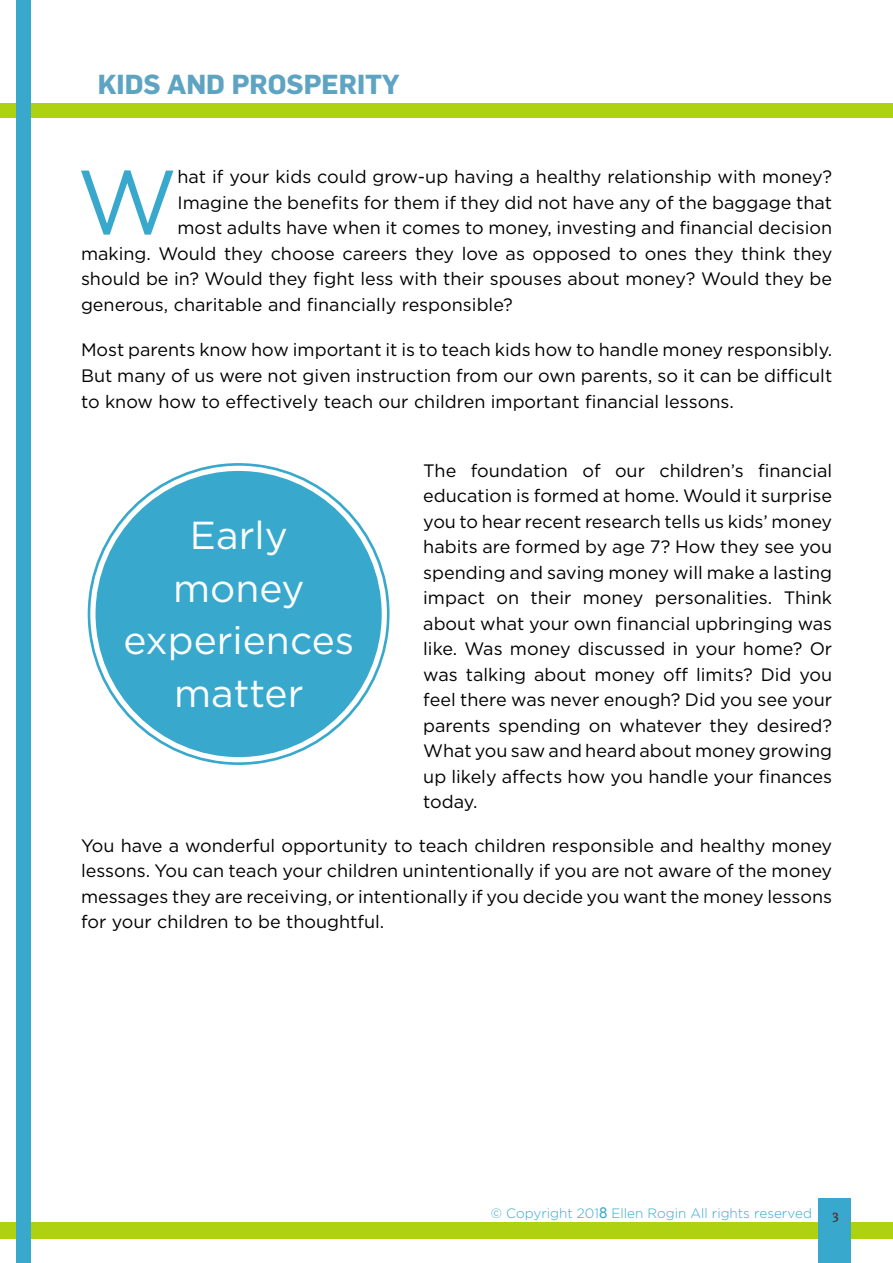
<style>
.page{position:relative;width:893px;height:1263px;background:#fff}
.page>*{position:absolute;margin:0;border:0;box-sizing:border-box;transform-origin:0 0}
.t1{font:90.9px "Gotham";color:#38a8cd}
.t2{font:39px/52.5px "Gotham";color:#fbfdff;text-align:center}
.t3{font:700 27px "Flama";color:#5ea4c2}
.t4{font:18px/25.5px "Gotham";color:#000;text-align:justify}
.t5{font:300 13.5px "Gotham";color:#38a8cd}
.t6{font:13.5px "Absara TF";color:#5b1c22}
.s1{font-family:"Arial";font-weight:400;font-size:15px}
</style>
<div class="page">
<div style="left:0;top:1222px;width:893px;height:17px;background:#aed211"></div>
<div style="left:0;top:103px;width:893px;height:14px;background:#aed211"></div>
<div style="left:818px;top:1198px;width:33px;height:65px;background:#38a8cd"></div>
<div style="left:16px;top:0;width:14px;height:1263px;background:#38a8cd"></div>
<div style="left:88px;top:463px;width:302px;height:302px;background:#38a8cd;border-radius:50%"></div>
<h3 class="t3" style="left:98px;top:68px;width:303px">KIDS AND PROSPERITY</h3>
<h1 class="t1" style="left:77px;top:144px;width:102px">W</h1>
<p class="t4" style="left:177px;top:164px;width:656px">hat if your kids could grow-up having a healthy relationship with money?</p>
<p class="t4" style="left:177px;top:189px;width:656px">Imagine the benefits for them if they did not have any of the baggage that</p>
<p class="t4" style="left:177px;top:215px;width:656px">most adults have when it comes to money, investing and financial decision</p>
<p class="t4" style="left:81px;top:240px;width:753px">making. Would they choose careers they love as opposed to ones they think they</p>
<p class="t4" style="left:81px;top:266px;width:753px">should be in? Would they fight less with their spouses about money? Would they be</p>
<p class="t4" style="left:81px;top:291px;width:433px">generous, charitable and financially responsible?</p>
<p class="t4" style="left:81px;top:337px;width:753px">Most parents know how important it is to teach kids how to handle money responsibly.<br>But many of us were not given instruction from our own parents, so it can be difficult to know how to effectively teach our children important financial lessons.</p>
<h2 class="t2" style="left:124px;top:509px;width:232px">Early money experiences matter</h2>
<p class="t4" style="left:423px;top:457px;width:410px">The foundation of our children’s financial education is formed at home. Would it surprise you to hear recent research tells us kids’ money habits are formed by age 7? How they see you spending and saving money will make a lasting impact on their money personalities. Think about what your own financial upbringing was like. Was money discussed in your home? Or was talking about money off limits? Did you feel there was never enough? Did you see your parents spending on whatever they desired?<br>What you saw and heard about money growing up likely affects how you handle your finances today.</p>
<p class="t4" style="left:81px;top:832px;width:753px">You have a wonderful opportunity to teach children responsible and healthy money lessons. You can teach your children unintentionally if you are not aware of the money messages they are receiving, or intentionally if you decide you want the money lessons for your children to be thoughtful.</p>
<p class="t5" style="left:491px;top:1205px;width:323px">© Copyright 201<span class="s1">8</span> Ellen Rogin All rights reserved</p>
<p class="t6" style="left:832px;top:1209px;width:8px">3</p>
</div>
